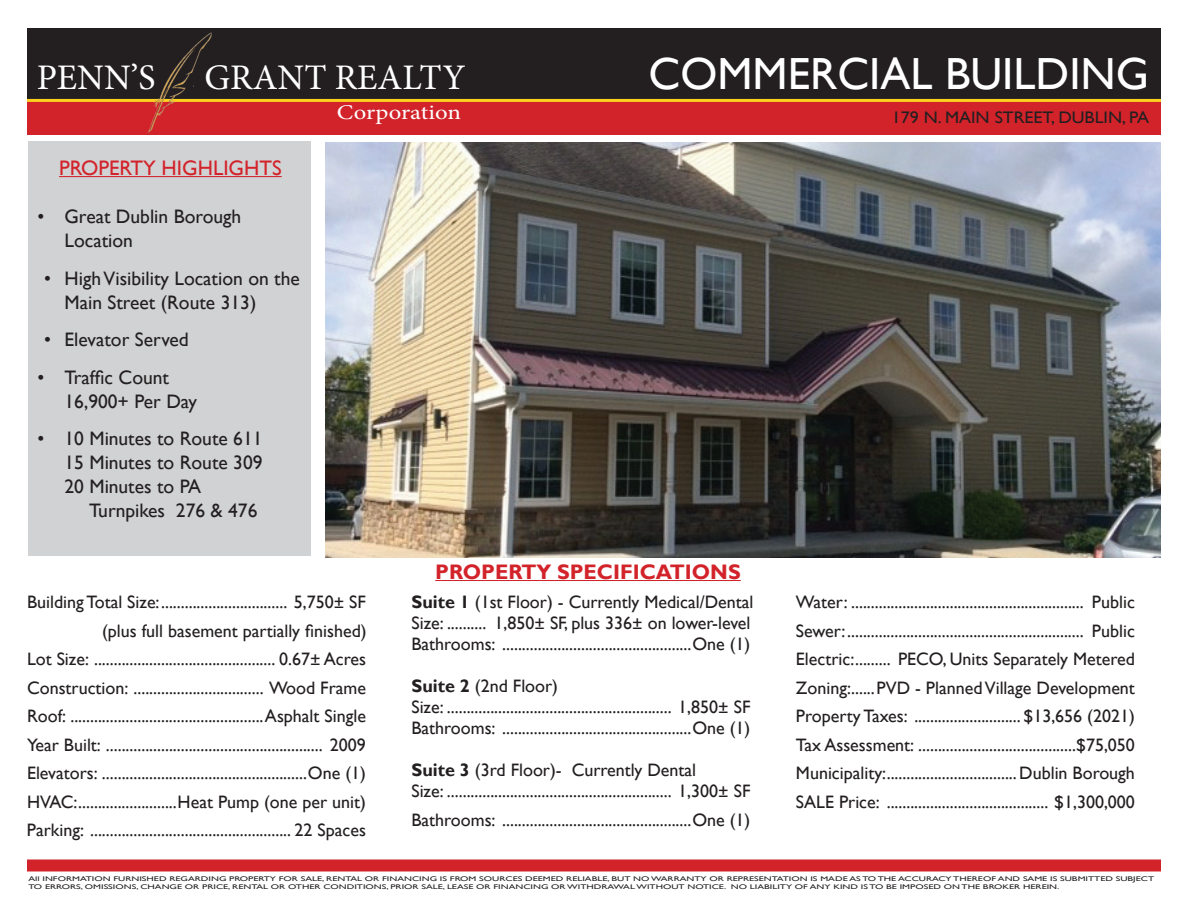
<style>
.page{position:relative;width:1188px;height:918px;background:#fff}
.page>*{position:absolute;margin:0;border:0;box-sizing:border-box;transform-origin:0 0}
.t1{font:45px "Gill Sans";color:#fff}
.t2{font:36px "Minion Pro";color:#fff}
.t3{font:700 21px "Gill Sans";color:#d3232a}
.t4{font:21px "Gill Sans";color:#d3232a}
.t5{font:21px "Minion Pro";color:#fff;scale:1.18 1}
.t6{font:19.5px/24px "Gill Sans";color:#231f20}
.t7{font:18px/28.5px "Gill Sans";color:#231f20}
.t8{font:16.8px "Gill Sans";color:#231f20;scale:1.08 1}
.t9{font:6.75px/8.1px "Gill Sans";color:#231f20;scale:1.5 1}
.s1{font-weight:700}
</style>
<div class="page">
<div style="left:27px;top:28px;width:1134px;height:72px;background:#231f20"></div>
<div style="left:27px;top:101px;width:1134px;height:33px;background:#d3232a"></div>
<hr style="left:27px;top:99px;width:1134px;height:3px;background:#fdcf1e">
<img style="left:140px;top:32px;width:76px;height:101px">
<div style="left:27px;top:860px;width:1134px;height:12px;background:#d3232a"></div>
<hr style="left:435px;top:580px;width:306px;height:1px;background:#d3232a">
<div style="left:28px;top:141px;width:282px;height:415px;background:#d1d2d4"></div>
<hr style="left:59px;top:176px;width:223px;height:1px;background:#d3232a">
<img style="left:325px;top:143px;width:836px;height:415px">
<h2 class="t2" style="left:37px;top:53px;width:120px">PENN’S</h2>
<h2 class="t2" style="left:204px;top:53px;width:263px">GRANT REALTY</h2>
<p class="t5" style="left:337px;top:98px;width:107px">Corporation</p>
<p class="t4" style="left:59px;top:156px;width:224px">PROPERTY HIGHLIGHTS</p>
<p class="t6" style="left:65px;top:205px;width:178px;text-indent:-27px">• Great Dublin Borough<br>Location</p>
<p class="t6" style="left:65px;top:266px;width:237px;text-indent:-20px">• High Visibility Location on the<br>Main Street (Route 313)</p>
<p class="t6" style="left:44px;top:328px;width:146px">• Elevator Served</p>
<p class="t6" style="left:65px;top:365px;width:134px;text-indent:-27px">• Traffic Count<br>16,900+ Per Day</p>
<p class="t6" style="left:65px;top:427px;width:199px;text-align:justify;text-indent:-27px">• 10 Minutes to Route 611<br>15 Minutes to Route 309<br>20 Minutes to PA</p>
<p class="t6" style="left:89px;top:499px;width:170px">Turnpikes 276 &amp; 476</p>
<h1 class="t1" style="left:649px;top:48px;width:502px">COMMERCIAL BUILDING</h1>
<p class="t8" style="left:892px;top:108px;width:240px">179 N. MAIN STREET, DUBLIN, PA</p>
<p class="t3" style="left:435px;top:559px;width:307px">PROPERTY SPECIFICATIONS</p>
<p class="t7" style="left:27px;top:588px;width:341px;text-align:right">Building Total Size:................................ 5,750± SF (plus full basement partially finished)<br>Lot Size: .............................................. 0.67± Acres Construction: ................................. Wood Frame Roof: .................................................Asphalt Single Year Built: ....................................................... 2009<br>Elevators: ....................................................One (1)<br>HVAC:.........................Heat Pump (one per unit)<br>Parking: ................................................... 22 Spaces</p>
<p class="t7" style="left:411px;top:592px;width:344px;line-height:21px"><span class="s1">Suite 1</span> (1st Floor) - Currently Medical/Dental<br>Size: .......... 1,850± SF, plus 336± on lower-level<br>Bathrooms: ................................................One (1)</p>
<p class="t7" style="left:411px;top:676px;width:340px;line-height:21px"><span class="s1">Suite 2</span> (2nd Floor)<br>Size: ......................................................... 1,850± SF<br>Bathrooms: ................................................One (1)</p>
<p class="t7" style="left:411px;top:760px;width:340px;line-height:21px"><span class="s1">Suite 3</span> (3rd Floor)- Currently Dental<br>Size: ......................................................... 1,300± SF</p>
<p class="t7" style="left:411px;top:806px;width:340px">Bathrooms: ................................................One (1)</p>
<p class="t7" style="left:796px;top:588px;width:341px;text-align:justify">Water: ........................................................... Public Sewer:............................................................ Public Electric:......... PECO, Units Separately Metered Zoning:......PVD - Planned Village Development Property Taxes: ........................... $13,656 (2021)<br>Tax Assessment: ........................................$75,050<br>Municipality:.................................Dublin Borough SALE Price: ......................................... $1,300,000</p>
<p class="t9" style="left:28px;top:874px;width:752px">All INFORMATION FURNISHED REGARDING PROPERTY FOR SALE, RENTAL OR FINANCING IS FROM SOURCES DEEMED RELIABLE, BUT NO WARRANTY OR REPRESENTATION IS MADE AS TO THE ACCURACY THEREOF AND SAME IS SUBMITTED SUBJECT<br>TO ERRORS, OMISSIONS, CHANGE OR PRICE, RENTAL OR OTHER CONDITIONS, PRIOR SALE, LEASE OR FINANCING OR WITHDRAWAL WITHOUT NOTICE. NO LIABILITY OF ANY KIND IS TO BE IMPOSED ON THE BROKER HEREIN.</p>
</div>
